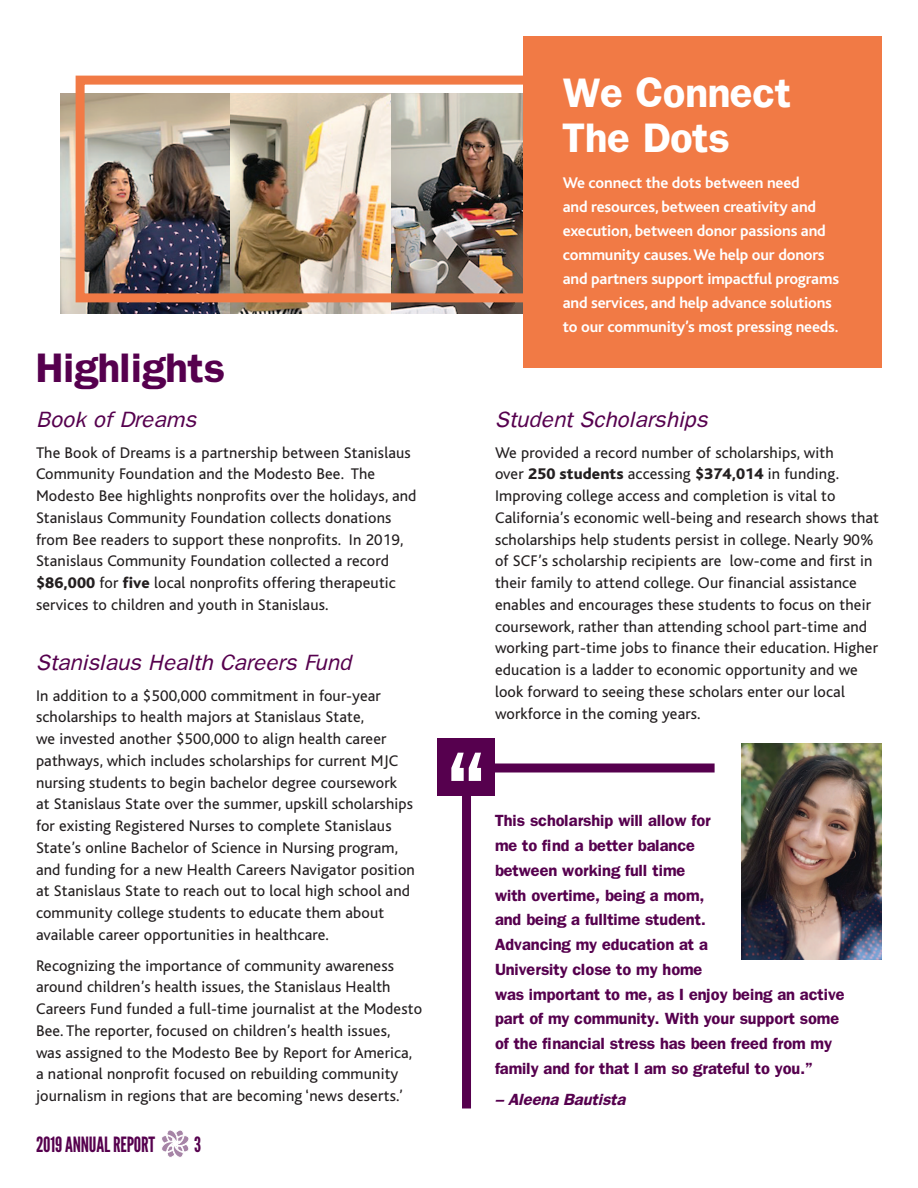
<style>
.page{position:relative;width:918px;height:1188px;background:#fff}
.page>*{position:absolute;margin:0;border:0;box-sizing:border-box;transform-origin:0 0}
.t1{font:700 42px/45px "Frankfurt";color:#fff}
.t2{font:700 42px "Frankfurt";color:#56004e}
.t3{font:italic 22.5px "Frankfurt";letter-spacing:.01em;color:#56004e}
.t4{font:21px "League Gothic";letter-spacing:-.01em;color:#56004e}
.t5{font:700 16.5px/24.8px "Frankfurt";color:#56004e}
.t6{font:italic 700 16.5px "Frankfurt";color:#56004e}
.t7{font:16.2px/21.8px "Bliss";letter-spacing:.01em;color:#231f20}
.t8{font:700 16.2px/24px "Bliss";letter-spacing:-.01em;color:#fff}
.s1{font-weight:800}
</style>
<div class="page">
<img style="left:60px;top:94px;width:171px;height:219px">
<img style="left:391px;top:94px;width:133px;height:219px">
<img style="left:231px;top:94px;width:160px;height:219px">
<div style="left:76px;top:76px;width:500px;height:226px;border:9px solid #f17a45"></div>
<div style="left:524px;top:36px;width:358px;height:331px;background:#f17a45"></div>
<svg style="left:462px;top:763px;width:253px;height:346px"></svg>
<img style="left:741px;top:743px;width:141px;height:217px">
<div style="left:437px;top:738px;width:58px;height:58px;background:#56004e"></div>
<svg style="left:451px;top:753px;width:30px;height:28px"></svg>
<svg style="left:162px;top:1130px;width:27px;height:27px"></svg>
<h1 class="t2" style="left:36px;top:343px;width:190px">Highlights</h1>
<h2 class="t3" style="left:36px;top:407px;width:162px">Book of Dreams</h2>
<p class="t7" style="left:36px;top:442px;width:382px">The Book of Dreams is a partnership between Stanislaus Community Foundation and the Modesto Bee. The Modesto Bee highlights nonprofits over the holidays, and Stanislaus Community Foundation collects donations from Bee readers to support these nonprofits. In 2019, Stanislaus Community Foundation collected a record <span class="s1">$86,000</span> for <span class="s1">five</span> local nonprofits offering therapeutic services to children and youth in Stanislaus.</p>
<h2 class="t3" style="left:36px;top:650px;width:317px">Stanislaus Health Careers Fund</h2>
<p class="t7" style="left:36px;top:685px;width:380px">In addition to a $500,000 commitment in four-year scholarships to health majors at Stanislaus State,<br>we invested another $500,000 to align health career pathways, which includes scholarships for current MJC nursing students to begin bachelor degree coursework<br>at Stanislaus State over the summer, upskill scholarships for existing Registered Nurses to complete Stanislaus State’s online Bachelor of Science in Nursing program, and funding for a new Health Careers Navigator position at Stanislaus State to reach out to local high school and community college students to educate them about available career opportunities in healthcare.</p>
<p class="t7" style="left:36px;top:955px;width:388px">Recognizing the importance of community awareness around children’s health issues, the Stanislaus Health Careers Fund funded a full-time journalist at the Modesto Bee. The reporter, focused on children’s health issues,<br>was assigned to the Modesto Bee by Report for America, a national nonprofit focused on rebuilding community journalism in regions that are becoming ‘news deserts.’</p>
<p class="t4" style="left:36px;top:1132px;width:46px">2019 ANNUAL</p>
<p class="t4" style="left:113px;top:1132px;width:36px">REPORT</p>
<p class="t4" style="left:194px;top:1132px;width:9px">3</p>
<h1 class="t1" style="left:563px;top:69px;width:230px">We Connect<br>The Dots</h1>
<p class="t8" style="left:563px;top:171px;width:278px">We connect the dots between need<br>and resources, between creativity and execution, between donor passions and community causes. We help our donors and partners support impactful programs and services, and help advance solutions to our community’s most pressing needs.</p>
<h2 class="t3" style="left:495px;top:407px;width:214px">Student Scholarships</h2>
<p class="t7" style="left:495px;top:442px;width:386px">We provided a record number of scholarships, with<br>over <span class="s1">250 students</span> accessing <span class="s1">$374,014</span> in funding.<br>Improving college access and completion is vital to California’s economic well-being and research shows that scholarships help students persist in college. Nearly 90% of SCF’s scholarship recipients are low-come and first in their family to attend college. Our financial assistance enables and encourages these students to focus on their coursework, rather than attending school part-time and working part-time jobs to finance their education. Higher education is a ladder to economic opportunity and we look forward to seeing these scholars enter our local workforce in the coming years.</p>
<p class="t5" style="left:495px;top:808px;width:351px">This scholarship will allow for<br>me to find a better balance<br>between working full time<br>with overtime, being a mom,<br>and being a fulltime student.<br>Advancing my education at a<br>University close to my home<br>was important to me, as I enjoy being an active part of my community. With your support some of the financial stress has been freed from my family and for that I am so grateful to you.”</p>
<p class="t6" style="left:495px;top:1090px;width:132px">– Aleena Bautista</p>
</div>
